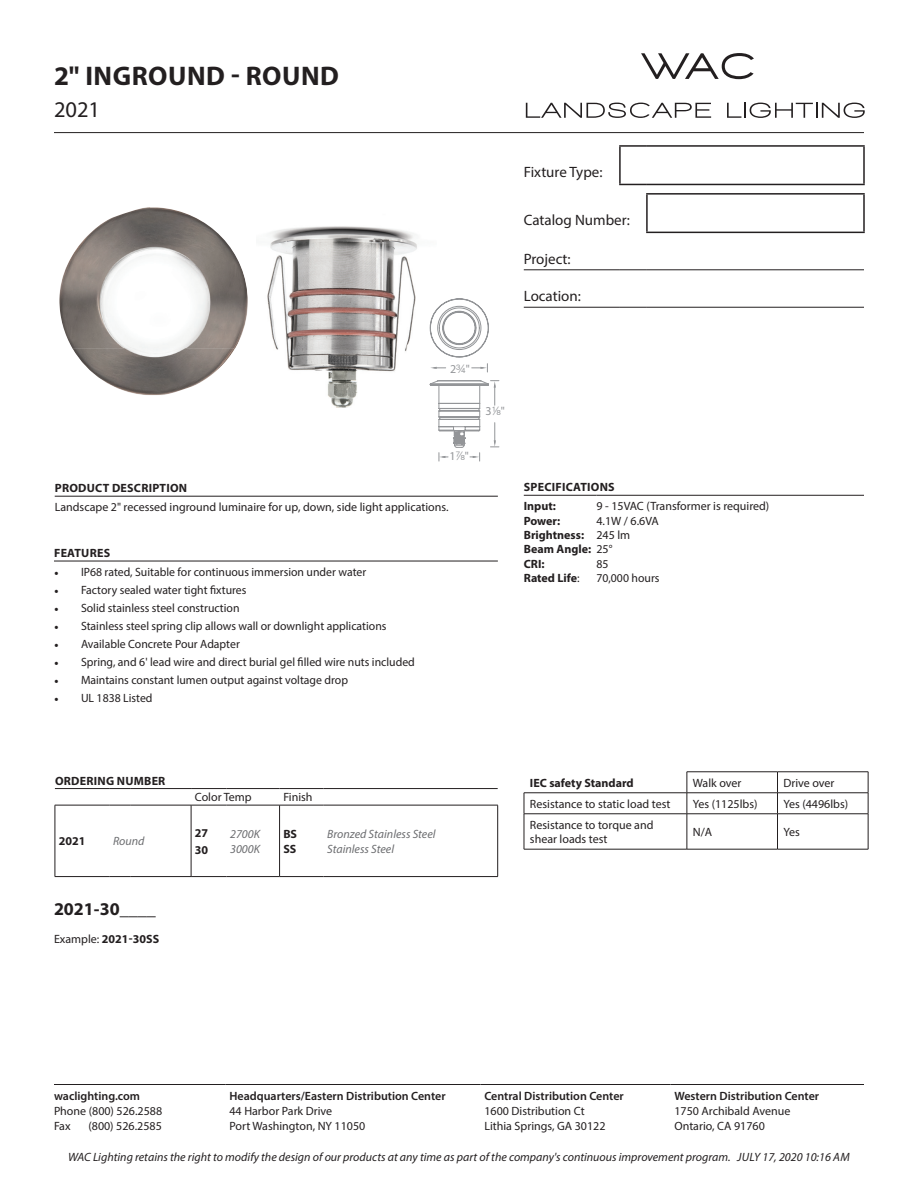
<style>
.page{position:relative;width:918px;height:1188px;background:#fff}
.page>*{position:absolute;margin:0;border:0;box-sizing:border-box;transform-origin:0 0}
.t1{font:700 27px "Myriad Pro";letter-spacing:.02em;color:#231f20}
.t2{font:22.5px "Myriad Pro";color:#231f20}
.t3{font:700 18px "Myriad Pro";color:#231f20}
.t4{font:15px "Myriad Pro";color:#231f20}
.t5{font:12px/15px "Myriad Pro";color:#231f20}
.t6{font:italic 12px "Myriad Pro";color:#231f20}
.t7{font:600 12px "Myriad Pro";color:#231f20}
.t8{font:700 12px/14.4px "Myriad Pro";color:#231f20}
.t9{font:700 12px/18.8px "Myriad Pro";letter-spacing:.02em;color:#231f20}
.t10{font:italic 12px/14.4px "Myriad Pro";color:#6c6d70}
.t11{font:12px "Myriad Pro";color:#939598}
.s1{font-family:"Sans Fractions Plain"}
.s2{font-family:"Minion Pro"}
.s3{font-weight:400}
</style>
<div class="page">
<hr style="left:54px;top:132px;width:810px;height:1px;background:#231f20">
<hr style="left:524px;top:270px;width:96px;height:1px;background:#231f20">
<svg style="left:620px;top:270px;width:27px;height:1px"></svg>
<hr style="left:647px;top:270px;width:217px;height:1px;background:#231f20">
<hr style="left:524px;top:307px;width:96px;height:1px;background:#231f20">
<svg style="left:620px;top:307px;width:27px;height:1px"></svg>
<hr style="left:647px;top:307px;width:217px;height:1px;background:#231f20">
<hr style="left:646px;top:193px;width:219px;height:2px;background:#231f20">
<hr style="left:646px;top:195px;width:2px;height:37px;background:#231f20">
<hr style="left:863px;top:195px;width:2px;height:37px;background:#231f20">
<hr style="left:646px;top:232px;width:219px;height:1px;background:#231f20">
<hr style="left:619px;top:145px;width:28px;height:2px;background:#231f20">
<hr style="left:619px;top:147px;width:2px;height:37px;background:#231f20">
<hr style="left:647px;top:145px;width:218px;height:2px;background:#231f20">
<hr style="left:863px;top:147px;width:2px;height:37px;background:#231f20">
<svg style="left:619px;top:184px;width:28px;height:1px"></svg>
<hr style="left:647px;top:184px;width:218px;height:1px;background:#231f20">
<hr style="left:54px;top:1084px;width:172px;height:1px;background:#231f20">
<hr style="left:226px;top:1084px;width:255px;height:1px;background:#231f20">
<hr style="left:481px;top:1084px;width:190px;height:1px;background:#231f20">
<hr style="left:671px;top:1084px;width:193px;height:1px;background:#231f20">
<svg style="left:641px;top:53px;width:113px;height:26px"></svg>
<svg style="left:526px;top:103px;width:185px;height:15px"></svg>
<svg style="left:727px;top:103px;width:138px;height:15px"></svg>
<img style="left:267px;top:226px;width:163px;height:182px">
<hr style="left:55px;top:788px;width:54px;height:1px;background:#231f20">
<svg style="left:109px;top:788px;width:22px;height:1px"></svg>
<hr style="left:131px;top:788px;width:60px;height:1px;background:#231f20">
<hr style="left:191px;top:788px;width:35px;height:1px;background:#231f20">
<hr style="left:226px;top:788px;width:54px;height:1px;background:#231f20">
<hr style="left:280px;top:788px;width:43px;height:1px;background:#231f20">
<hr style="left:323px;top:788px;width:175px;height:1px;background:#231f20">
<hr style="left:280px;top:805px;width:43px;height:1px;background:#231f20">
<hr style="left:280px;top:876px;width:43px;height:1px;background:#231f20">
<hr style="left:55px;top:805px;width:54px;height:1px;background:#231f20">
<svg style="left:109px;top:805px;width:22px;height:1px"></svg>
<hr style="left:131px;top:805px;width:60px;height:1px;background:#231f20">
<hr style="left:191px;top:805px;width:35px;height:1px;background:#231f20">
<hr style="left:226px;top:805px;width:54px;height:1px;background:#231f20">
<hr style="left:55px;top:876px;width:54px;height:1px;background:#231f20">
<svg style="left:109px;top:876px;width:22px;height:1px"></svg>
<hr style="left:131px;top:876px;width:60px;height:1px;background:#231f20">
<hr style="left:191px;top:876px;width:35px;height:1px;background:#231f20">
<hr style="left:226px;top:876px;width:54px;height:1px;background:#231f20">
<hr style="left:191px;top:805px;width:1px;height:71px;background:#231f20">
<hr style="left:279px;top:805px;width:1px;height:71px;background:#231f20">
<hr style="left:55px;top:805px;width:1px;height:71px;background:#231f20">
<hr style="left:323px;top:805px;width:175px;height:1px;background:#231f20">
<hr style="left:497px;top:805px;width:1px;height:71px;background:#231f20">
<hr style="left:323px;top:876px;width:175px;height:1px;background:#231f20">
<hr style="left:55px;top:496px;width:443px;height:1px;background:#231f20">
<hr style="left:54px;top:561px;width:444px;height:1px;background:#231f20">
<hr style="left:524px;top:495px;width:72px;height:1px;background:#231f20">
<hr style="left:596px;top:495px;width:268px;height:1px;background:#231f20">
<svg style="left:430px;top:298px;width:59px;height:59px"></svg>
<svg style="left:472px;top:364px;width:16px;height:8px"></svg>
<svg style="left:431px;top:367px;width:15px;height:2px"></svg>
<svg style="left:430px;top:380px;width:69px;height:81px"></svg>
<img style="left:59px;top:207px;width:189px;height:141px">
<img style="left:72px;top:348px;width:163px;height:47px">
<hr style="left:687px;top:772px;width:91px;height:1px;background:#231f20">
<hr style="left:778px;top:772px;width:90px;height:1px;background:#231f20">
<hr style="left:524px;top:793px;width:163px;height:1px;background:#231f20">
<svg style="left:524px;top:793px;width:1px;height:21px"></svg>
<hr style="left:687px;top:793px;width:91px;height:1px;background:#231f20">
<svg style="left:687px;top:772px;width:1px;height:42px"></svg>
<hr style="left:778px;top:793px;width:90px;height:1px;background:#231f20">
<svg style="left:777px;top:773px;width:1px;height:41px"></svg>
<svg style="left:868px;top:772px;width:1px;height:42px"></svg>
<hr style="left:524px;top:814px;width:163px;height:1px;background:#231f20">
<hr style="left:524px;top:814px;width:1px;height:35px;background:#231f20">
<hr style="left:687px;top:814px;width:91px;height:1px;background:#231f20">
<hr style="left:687px;top:814px;width:1px;height:35px;background:#231f20">
<hr style="left:778px;top:814px;width:90px;height:1px;background:#231f20">
<hr style="left:777px;top:814px;width:1px;height:35px;background:#231f20">
<hr style="left:868px;top:814px;width:1px;height:35px;background:#231f20">
<hr style="left:524px;top:849px;width:163px;height:1px;background:#231f20">
<hr style="left:687px;top:849px;width:91px;height:1px;background:#231f20">
<hr style="left:778px;top:849px;width:90px;height:1px;background:#231f20">
<h1 class="t1" style="left:54px;top:58px;width:286px">2" INGROUND - ROUND</h1>
<h2 class="t2" style="left:54px;top:95px;width:48px">2021</h2>
<p class="t4" style="left:524px;top:163px;width:80px">Fixture Type:</p>
<p class="t4" style="left:524px;top:211px;width:108px">Catalog Number:</p>
<p class="t4" style="left:524px;top:250px;width:48px">Project:</p>
<p class="t4" style="left:524px;top:287px;width:59px">Location:</p>
<p class="t11" style="left:450px;top:361px;width:21px">2<span class="s1">w</span>"</p>
<p class="t11" style="left:450px;top:449px;width:21px">1<span class="s1">d</span>"</p>
<p class="t9" style="left:55px;top:479px;width:134px">PRODUCT DESCRIPTION</p>
<p class="t5" style="left:55px;top:499px;width:395px">Landscape 2" recessed inground luminaire for up, down, side light applications.</p>
<p class="t9" style="left:54px;top:543px;width:58px">FEATURES</p>
<p class="t5" style="left:54px;top:564px;width:314px"><span class="s2">•</span> IP68 rated, Suitable for continuous immersion under water</p>
<p class="t5" style="left:54px;top:582px;width:194px"><span class="s2">•</span> Factory sealed water tight xtures</p>
<p class="t5" style="left:54px;top:600px;width:187px"><span class="s2">•</span> Solid stainless steel construction</p>
<p class="t5" style="left:54px;top:618px;width:334px"><span class="s2">•</span> Stainless steel spring clip allows wall or downlight applications</p>
<p class="t5" style="left:54px;top:636px;width:187px"><span class="s2">•</span> Available Concrete Pour Adapter</p>
<p class="t5" style="left:54px;top:654px;width:362px"><span class="s2">•</span> Spring, and 6' lead wire and direct burial gel lled wire nuts included</p>
<p class="t5" style="left:54px;top:672px;width:296px"><span class="s2">•</span> Maintains constant lumen output against voltage drop</p>
<p class="t5" style="left:54px;top:690px;width:100px"><span class="s2">•</span> UL 1838 Listed</p>
<p class="t11" style="left:486px;top:404px;width:21px">3<span class="s1">8</span>"</p>
<p class="t9" style="left:524px;top:478px;width:92px">SPECIFICATIONS<br>Input:</p>
<p class="t8" style="left:524px;top:513px;width:90px">Power:<br>Brightness:<br>Beam Angle: <span class="s3">25°<br></span>CRI:<br>Rated Life<span class="s3">:</span></p>
<p class="t5" style="left:596px;top:499px;width:174px;line-height:14.4px">9 - 15VAC (Transformer is required)<br>4.1W / 6.6VA<br>245 lm</p>
<p class="t5" style="left:596px;top:556px;width:65px;line-height:14.4px">85<br>70,000 hours</p>
<p class="t9" style="left:55px;top:771px;width:112px">ORDERING NUMBER</p>
<p class="t5" style="left:195px;top:790px;width:58px">Color Temp</p>
<p class="t5" style="left:283px;top:790px;width:31px">Finish</p>
<p class="t8" style="left:59px;top:834px;width:28px">2021</p>
<p class="t10" style="left:113px;top:834px;width:33px">Round</p>
<p class="t8" style="left:195px;top:824px;width:15px;line-height:16.5px">27<br>30</p>
<p class="t10" style="left:230px;top:827px;width:31px">2700K<br>3000K</p>
<p class="t8" style="left:283px;top:827px;width:15px">BS<br>SS</p>
<p class="t10" style="left:327px;top:827px;width:110px">Bronzed Stainless Steel<br>Stainless Steel</p>
<h3 class="t3" style="left:54px;top:897px;width:103px">2021-30____</h3>
<p class="t8" style="left:54px;top:932px;width:107px"><span class="s3">Example:</span> 2021-30SS</p>
<p class="t8" style="left:530px;top:775px;width:105px">IEC safety Standard</p>
<p class="t5" style="left:693px;top:775px;width:50px">Walk over</p>
<p class="t5" style="left:783px;top:775px;width:53px">Drive over</p>
<p class="t5" style="left:530px;top:796px;width:142px">Resistance to static load test</p>
<p class="t5" style="left:693px;top:796px;width:66px">Yes (1125lbs)</p>
<p class="t5" style="left:783px;top:796px;width:66px">Yes (4496lbs)</p>
<p class="t5" style="left:530px;top:817px;width:125px;line-height:14.4px">Resistance to torque and shear loads test</p>
<p class="t5" style="left:693px;top:824px;width:21px">N/A</p>
<p class="t5" style="left:783px;top:824px;width:18px">Yes</p>
<p class="t7" style="left:54px;top:1089px;width:88px">waclighting.com</p>
<p class="t5" style="left:54px;top:1104px;width:110px">Phone (800) 526.2588<br>Fax</p>
<p class="t5" style="left:88px;top:1119px;width:75px">(800) 526.2585</p>
<p class="t7" style="left:230px;top:1089px;width:218px">Headquarters/Eastern Distribution Center</p>
<p class="t5" style="left:230px;top:1104px;width:137px">44 Harbor Park Drive<br>Port Washington, NY 11050</p>
<p class="t7" style="left:484px;top:1089px;width:141px">Central Distribution Center</p>
<p class="t5" style="left:484px;top:1104px;width:123px">1600 Distribution Ct<br>Lithia Springs, GA 30122</p>
<p class="t7" style="left:674px;top:1089px;width:146px">Western Distribution Center</p>
<p class="t5" style="left:674px;top:1104px;width:117px">1750 Archibald Avenue<br>Ontario, CA 91760</p>
<p class="t6" style="left:68px;top:1149px;width:783px">WAC Lighting retains the right to modify the design of our products at any time as part of the company's continuous improvement program. JULY 17, 2020 10:16 AM</p>
</div>
